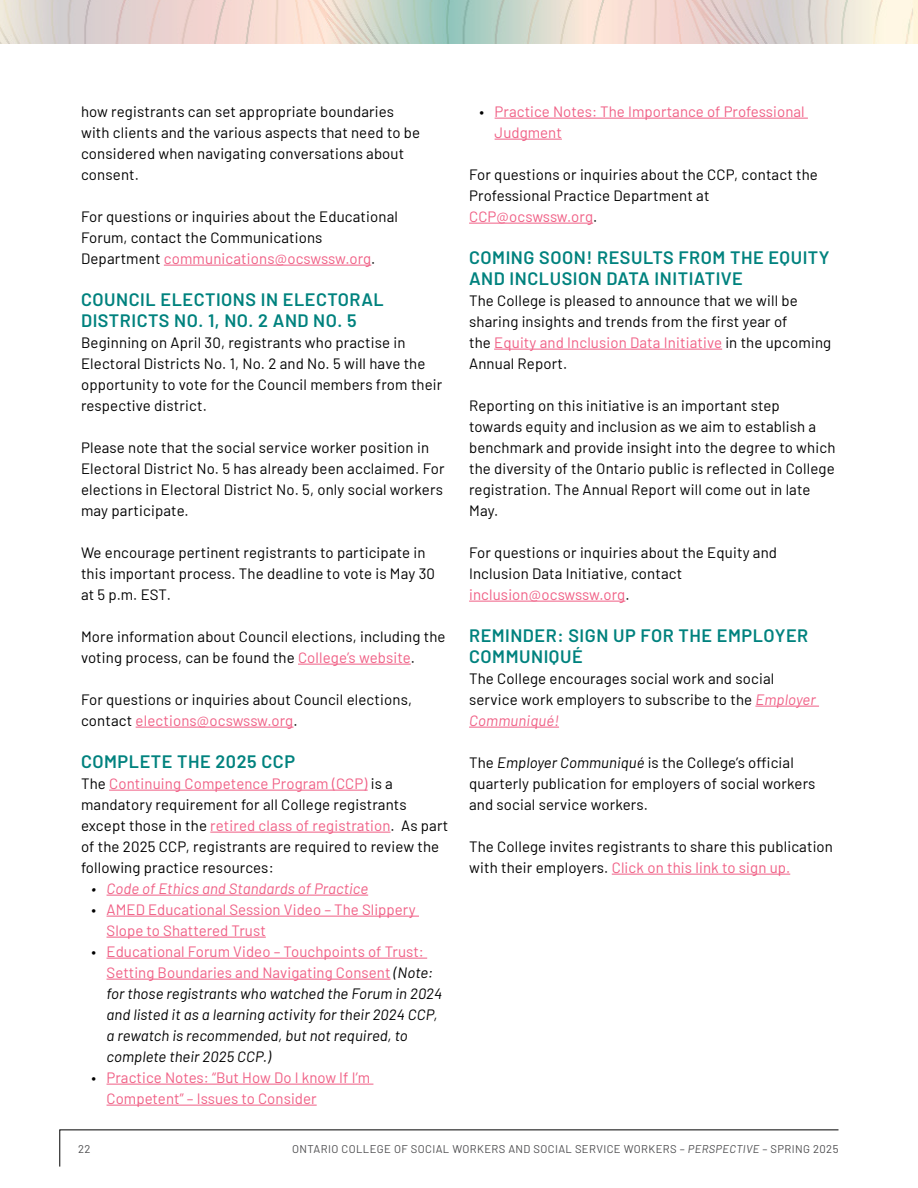
<style>
.page{position:relative;width:918px;height:1188px;background:#fff}
.page>*{position:absolute;margin:0;border:0;box-sizing:border-box;transform-origin:0 0}
.t1{font:600 18px/21px "Barlow";letter-spacing:.03em;color:#00827e}
.t2{font:15px/21px "Barlow";letter-spacing:.01em;color:#000}
.t3{font:italic 15px/21px "Barlow";letter-spacing:.005em;color:#000}
.t4{font:15px/21px "Barlow";letter-spacing:.005em;color:#f05f85}
.t5{font:italic 15px "Barlow";letter-spacing:.005em;color:#f05f85}
.t6{font:11.25px "Barlow";letter-spacing:.035em;color:#4d4d4f}
.s1{color:#f05f85}
.s2{color:#000}
.s3{font-style:normal}
.s4{font-style:normal;color:#f05f85}
.s5{font-style:italic;color:#f05f85}
.s6{font-style:italic}
</style>
<div class="page">
<hr style="left:164px;top:265px;width:207px;height:1px;background:#f05f85">
<hr style="left:298px;top:664px;width:113px;height:1px;background:#f05f85">
<hr style="left:136px;top:727px;width:157px;height:1px;background:#f05f85">
<hr style="left:109px;top:790px;width:259px;height:1px;background:#f05f85">
<hr style="left:210px;top:832px;width:180px;height:1px;background:#f05f85">
<hr style="left:107px;top:895px;width:261px;height:1px;background:#f05f85">
<hr style="left:107px;top:916px;width:312px;height:1px;background:#f05f85">
<hr style="left:107px;top:937px;width:159px;height:1px;background:#f05f85">
<hr style="left:107px;top:958px;width:320px;height:1px;background:#f05f85">
<hr style="left:107px;top:979px;width:284px;height:1px;background:#f05f85">
<hr style="left:107px;top:1084px;width:266px;height:1px;background:#f05f85">
<hr style="left:107px;top:1105px;width:210px;height:1px;background:#f05f85">
<hr style="left:495px;top:118px;width:313px;height:1px;background:#f05f85">
<hr style="left:495px;top:139px;width:67px;height:1px;background:#f05f85">
<hr style="left:469px;top:223px;width:124px;height:1px;background:#f05f85">
<hr style="left:494px;top:349px;width:228px;height:1px;background:#f05f85">
<hr style="left:469px;top:601px;width:156px;height:1px;background:#f05f85">
<hr style="left:755px;top:706px;width:64px;height:1px;background:#f05f85">
<hr style="left:469px;top:727px;width:90px;height:1px;background:#f05f85">
<hr style="left:612px;top:874px;width:178px;height:1px;background:#f05f85">
<img style="left:0;top:0;width:918px;height:44px">
<svg style="left:59px;top:1129px;width:780px;height:38px"></svg>
<p class="t2" style="left:81px;top:100px;width:341px">how registrants can set appropriate boundaries with clients and the various aspects that need to be considered when navigating conversations about consent.</p>
<p class="t2" style="left:81px;top:205px;width:319px">For questions or inquiries about the Educational<br>Forum, contact the Communications<br>Department <span class="s1">communications@ocswssw.org</span>.</p>
<p class="t1" style="left:81px;top:288px;width:304px">COUNCIL ELECTIONS IN ELECTORAL<br>DISTRICTS NO. 1, NO. 2 AND NO. 5</p>
<p class="t2" style="left:81px;top:331px;width:363px">Beginning on April 30, registrants who practise in Electoral Districts No. 1, No. 2 and No. 5 will have the opportunity to vote for the Council members from their respective district.</p>
<p class="t2" style="left:81px;top:436px;width:365px">Please note that the social service worker position in Electoral District No. 5 has already been acclaimed. For elections in Electoral District No. 5, only social workers may participate.</p>
<p class="t2" style="left:81px;top:541px;width:356px">We encourage pertinent registrants to participate in this important process. The deadline to vote is May 30 at 5 p.m. EST.</p>
<p class="t2" style="left:81px;top:625px;width:366px">More information about Council elections, including the voting process, can be found the <span class="s1">College’s website</span>.</p>
<p class="t2" style="left:81px;top:688px;width:332px">For questions or inquiries about Council elections, contact <span class="s1">elections@ocswssw.org</span>.</p>
<p class="t1" style="left:81px;top:750px;width:216px">COMPLETE THE 2025 CCP</p>
<p class="t2" style="left:81px;top:772px;width:369px">The <span class="s1">Continuing Competence Program (CCP)</span> is a mandatory requirement for all College registrants except those in the <span class="s1">retired class of registration</span>. As part of the 2025 CCP, registrants are required to review the following practice resources:</p>
<p class="t5" style="left:92px;top:878px;width:278px"><span class="s2">•</span> Code of Ethics and Standards of Practice</p>
<p class="t4" style="left:107px;top:898px;width:311px;text-indent:-15px"><span class="s2">•</span> AMED Educational Session Video – The Slippery<br>Slope to Shattered Trust</p>
<p class="t3" style="left:107px;top:940px;width:337px;text-indent:-15px"><span class="s3">•</span> <span class="s4">Educational Forum Video – Touchpoints of Trust:<br>Setting Boundaries and Navigating Consent</span> (Note: for those registrants who watched the Forum in 2024 and listed it as a learning activity for their 2024 CCP, a rewatch is recommended, but not required, to complete their 2025 CCP.)</p>
<p class="t4" style="left:107px;top:1066px;width:265px;text-indent:-15px"><span class="s2">•</span> Practice Notes: “But How Do I know If I’m<br>Competent” – Issues to Consider</p>
<p class="t4" style="left:495px;top:100px;width:312px;text-indent:-15px"><span class="s2">•</span> Practice Notes: The Importance of Professional<br>Judgment</p>
<p class="t2" style="left:469px;top:163px;width:350px">For questions or inquiries about the CCP, contact the<br>Professional Practice Department at<br><span class="s1">CCP@ocswssw.org</span>.</p>
<p class="t1" style="left:469px;top:246px;width:362px">COMING SOON! RESULTS FROM THE EQUITY<br>AND INCLUSION DATA INITIATIVE</p>
<p class="t2" style="left:469px;top:289px;width:364px">The College is pleased to announce that we will be sharing insights and trends from the first year of<br>the <span class="s1">Equity and Inclusion Data Initiative</span> in the upcoming Annual Report.</p>
<p class="t2" style="left:469px;top:394px;width:368px">Reporting on this initiative is an important step towards equity and inclusion as we aim to establish a benchmark and provide insight into the degree to which the diversity of the Ontario public is reflected in College registration. The Annual Report will come out in late May.</p>
<p class="t2" style="left:469px;top:541px;width:309px">For questions or inquiries about the Equity and<br>Inclusion Data Initiative, contact <span class="s1">inclusion@ocswssw.org</span>.</p>
<p class="t1" style="left:469px;top:624px;width:341px">REMINDER: SIGN UP FOR THE EMPLOYER<br>COMMUNIQUÉ</p>
<p class="t2" style="left:469px;top:667px;width:348px">The College encourages social work and social service work employers to subscribe to the <span class="s5">Employer<br>Communiqué!</span></p>
<p class="t2" style="left:469px;top:751px;width:348px">The <span class="s6">Employer Communiqué</span> is the College’s official quarterly publication for employers of social workers and social service workers.</p>
<p class="t2" style="left:469px;top:835px;width:365px">The College invites registrants to share this publication with their employers. <span class="s1">Click on this link to sign up.</span></p>
<p class="t6" style="left:78px;top:1140px;width:14px">22</p>
<p class="t6" style="left:292px;top:1140px;width:548px">ONTARIO COLLEGE OF SOCIAL WORKERS AND SOCIAL SERVICE WORKERS – <span class="s6">PERSPECTIVE</span> – SPRING 2025</p>
</div>
